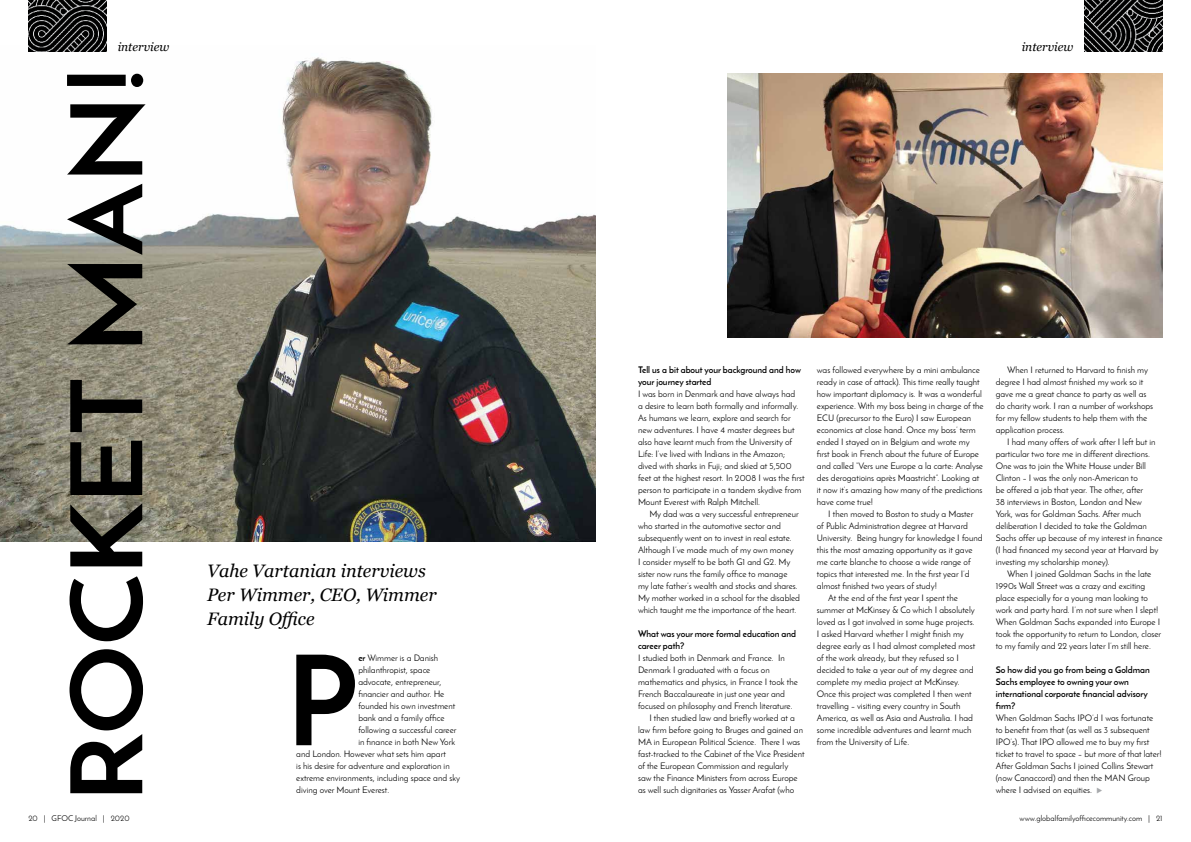
<style>
.page{position:relative;width:1191px;height:842px;background:#fff}
.page>*{position:absolute;margin:0;border:0;box-sizing:border-box;transform-origin:0 0}
.t1{font:700 124.2px "Josefin Sans";color:#000}
.t2{font:italic 18px/24px "Georgia";color:#000}
.t3{font:italic 12px "Georgia";color:#000}
.t4{font:9px/12px "Josefin Sans";color:#000}
.t5{font:700 9px/12px "Josefin Sans";color:#000}
.t6{font:8px "Josefin Sans";color:#000}
.s1{font-weight:700}
.s2{color:#a7a9ac}
</style>
<div class="page">
<img style="left:1084px;top:0;width:78px;height:51px">
<img style="left:0;top:45px;width:595px;height:496px">
<svg style="left:67px;top:74px;width:79px;height:719px"></svg>
<img style="left:28px;top:0;width:78px;height:51px">
<img style="left:727px;top:73px;width:435px;height:264px">
<h3 class="t3" style="left:118px;top:38px;width:53px">interview</h3>
<p class="t6" style="left:28px;top:813px;width:103px">20 | GFOC Journal | 2020</p>
<h2 class="t2" style="left:207px;top:558px;width:231px">Vahe Vartanian interviews<br>Per Wimmer, CEO, Wimmer<br>Family Office</h2>
<h1 class="t1" style="left:286px;top:624px;width:74px">P</h1>
<p class="t4" style="left:358px;top:652px;width:81px"><span class="s1">er</span> Wimmer is a Danish</p>
<p class="t4" style="left:358px;top:664px;width:74px">philanthropist, space</p>
<p class="t4" style="left:358px;top:676px;width:85px">advocate, entrepreneur,</p>
<p class="t4" style="left:358px;top:688px;width:88px">financier and author. He</p>
<p class="t4" style="left:358px;top:700px;width:98px">founded his own investment</p>
<p class="t4" style="left:358px;top:712px;width:88px">bank and a family office</p>
<p class="t4" style="left:358px;top:724px;width:100px">following a successful career</p>
<p class="t4" style="left:358px;top:736px;width:98px">in finance in both New York</p>
<p class="t4" style="left:296px;top:748px;width:151px">and London. However what sets him apart</p>
<p class="t4" style="left:296px;top:760px;width:155px">is his desire for adventure and exploration in</p>
<p class="t4" style="left:296px;top:772px;width:165px">extreme environments, including space and sky</p>
<p class="t4" style="left:296px;top:784px;width:94px">diving over Mount Everest.</p>
<h3 class="t3" style="left:1021px;top:38px;width:53px">interview</h3>
<p class="t5" style="left:638px;top:364px;width:164px">Tell us a bit about your background and how your journey started</p>
<p class="t4" style="left:638px;top:388px;width:168px">I was born in Denmark and have always had<br>a desire to learn both formally and informally.<br>As humans we learn, explore and search for new adventures. I have 4 master degrees but also have learnt much from the University of Life: I’ve lived with Indians in the Amazon; dived with sharks in Fuji; and skied at 5,500 feet at the highest resort. In 2008 I was the first person to participate in a tandem skydive from Mount Everest with Ralph Mitchell.</p>
<p class="t4" style="left:638px;top:508px;width:163px;text-indent:11px">My dad was a very successful entrepreneur who started in the automotive sector and subsequently went on to invest in real estate.<br>Although I’ve made much of my own money<br>I consider myself to be both G1 and G2. My sister now runs the family office to manage my late father’s wealth and stocks and shares.<br>My mother worked in a school for the disabled which taught me the importance of the heart.</p>
<p class="t5" style="left:638px;top:628px;width:160px">What was your more formal education and career path?</p>
<p class="t4" style="left:638px;top:652px;width:148px">I studied both in Denmark and France. In</p>
<p class="t4" style="left:638px;top:664px;width:133px">Denmark I graduated with a focus on</p>
<p class="t4" style="left:638px;top:676px;width:161px">mathematics and physics, in France I took the</p>
<p class="t4" style="left:638px;top:688px;width:148px">French Baccalaureate in just one year and</p>
<p class="t4" style="left:638px;top:700px;width:156px">focused on philosophy and French literature.</p>
<p class="t4" style="left:649px;top:712px;width:147px">I then studied law and briefly worked at a</p>
<p class="t4" style="left:638px;top:724px;width:167px">law firm before going to Bruges and gained an</p>
<p class="t4" style="left:638px;top:736px;width:164px">MA in European Political Science. There I was</p>
<p class="t4" style="left:638px;top:748px;width:168px">fast-tracked to the Cabinet of the Vice President</p>
<p class="t4" style="left:638px;top:760px;width:152px">of the European Commission and regularly</p>
<p class="t4" style="left:638px;top:772px;width:161px">saw the Finance Ministers from across Europe</p>
<p class="t4" style="left:638px;top:784px;width:158px">as well such dignitaries as Yasser Arafat (who</p>
<p class="t4" style="left:817px;top:364px;width:168px">was followed everywhere by a mini ambulance ready in case of attack). This time really taught how important diplomacy is. It was a wonderful experience. With my boss being in charge of the ECU (precursor to the Euro) I saw European economics at close hand. Once my boss’ term ended I stayed on in Belgium and wrote my first book in French about the future of Europe and called “Vers une Europe a la carte: Analyse des derogatioins après Maastricht”. Looking at it now it’s amazing how many of the predictions have come true!</p>
<p class="t4" style="left:828px;top:508px;width:147px">I then moved to Boston to study a Master</p>
<p class="t4" style="left:817px;top:520px;width:153px">of Public Administration degree at Harvard</p>
<p class="t4" style="left:817px;top:532px;width:167px">University. Being hungry for knowledge I found</p>
<p class="t4" style="left:817px;top:544px;width:157px">this the most amazing opportunity as it gave</p>
<p class="t4" style="left:817px;top:556px;width:155px">me carte blanche to choose a wide range of</p>
<p class="t4" style="left:817px;top:568px;width:154px">topics that interested me. In the first year I’d</p>
<p class="t4" style="left:817px;top:580px;width:122px">almost finished two years of study!</p>
<p class="t4" style="left:828px;top:592px;width:131px">At the end of the first year I spent the</p>
<p class="t4" style="left:817px;top:604px;width:159px">summer at McKinsey &amp; Co which I absolutely</p>
<p class="t4" style="left:817px;top:616px;width:159px">loved as I got involved in some huge projects.</p>
<p class="t4" style="left:817px;top:628px;width:149px">I asked Harvard whether I might finish my</p>
<p class="t4" style="left:817px;top:640px;width:160px">degree early as I had almost completed most</p>
<p class="t4" style="left:817px;top:652px;width:144px">of the work already, but they refused so I</p>
<p class="t4" style="left:817px;top:664px;width:158px">decided to take a year out of my degree and</p>
<p class="t4" style="left:817px;top:676px;width:144px">complete my media project at McKinsey.</p>
<p class="t4" style="left:817px;top:688px;width:156px">Once this project was completed I then went</p>
<p class="t4" style="left:817px;top:700px;width:145px">travelling – visiting every country in South</p>
<p class="t4" style="left:817px;top:712px;width:158px">America, as well as Asia and Australia. I had</p>
<p class="t4" style="left:817px;top:724px;width:156px">some incredible adventures and learnt much</p>
<p class="t4" style="left:817px;top:736px;width:94px">from the University of Life.</p>
<p class="t4" style="left:995px;top:364px;width:159px;text-indent:11px">When I returned to Harvard to finish my degree I had almost finished my work so it gave me a great chance to party as well as do charity work. I ran a number of workshops for my fellow students to help them with the application process.</p>
<p class="t4" style="left:995px;top:436px;width:168px;text-indent:11px">I had many offers of work after I left but in particular two tore me in different directions.<br>One was to join the White House under Bill Clinton – I was the only non-American to<br>be offered a job that year. The other, after<br>38 interviews in Boston, London and New<br>York, was for Goldman Sachs. After much deliberation I decided to take the Goldman Sachs offer up because of my interest in finance (I had financed my second year at Harvard by investing my scholarship money).</p>
<p class="t4" style="left:995px;top:568px;width:167px;text-indent:11px">When I joined Goldman Sachs in the late 1990s Wall Street was a crazy and exciting place especially for a young man looking to work and party hard. I’m not sure when I slept!<br>When Goldman Sachs expanded into Europe I took the opportunity to return to London, closer to my family and 22 years later I’m still here.</p>
<p class="t5" style="left:995px;top:664px;width:156px">So how did you go from being a Goldman<br>Sachs employee to owning your own international corporate financial advisory firm?</p>
<p class="t4" style="left:995px;top:712px;width:167px">When Goldman Sachs IPO’d I was fortunate to benefit from that (as well as 3 subsequent IPO’s). That IPO allowed me to buy my first ticket to travel to space – but more of that later!<br>After Goldman Sachs I joined Collins Stewart (now Canaccord) and then the MAN Group where I advised on equities. <span class="s2">◆</span></p>
<p class="t6" style="left:1019px;top:813px;width:145px">www.globalfamilyofficecommunity.com | 21</p>
</div>
